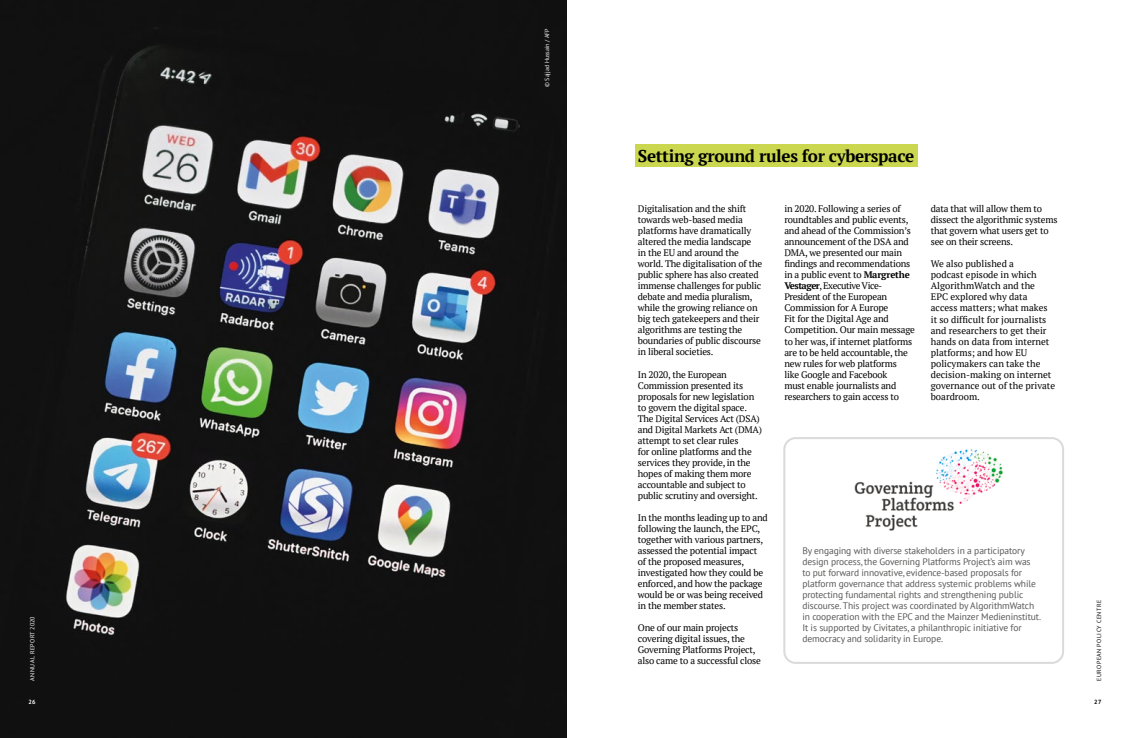
<style>
.page{position:relative;width:1134px;height:738px;background:#fff}
.page>*{position:absolute;margin:0;border:0;box-sizing:border-box;transform-origin:0 0}
.t1{font:700 17px "PT Serif";letter-spacing:-.02em;color:#000}
.t2{font:9.5px/11px "PT Serif";letter-spacing:-.02em;color:#000}
.t3{font:9.5px/11px "PT Sans";letter-spacing:-.01em;color:#575756}
.t4{font:9.5px/11px "PT Serif";color:#000}
.t5{font:6px "PT Sans";letter-spacing:.08em;color:#000}
.t6{font:6px "PT Sans";color:#fff}
.t7{font:6px "PT Sans";letter-spacing:.08em;color:#fff}
.t8{font:700 6px "PT Sans";color:#fff}
.t9{font:700 6px "PT Sans";color:#000}
.s1{font-weight:700}
</style>
<div class="page">
<img style="left:0;top:0;width:567px;height:737px">
<div style="left:635px;top:144px;width:282px;height:23px;background:#cbd84f"></div>
<div style="left:783px;top:437px;width:281px;height:226px;border:2px solid #dadada;border-radius:11px"></div>
<img style="left:854px;top:449px;width:149px;height:82px">
<p class="t7" style="left:28px;top:680px;width:66px;rotate:-90deg">ANNUAL REPORT 2020</p>
<p class="t8" style="left:28px;top:697px;width:9px">26</p>
<p class="t6" style="left:543px;top:87px;width:60px;rotate:-90deg">© Sajjad Hussain / AFP</p>
<h1 class="t1" style="left:638px;top:145px;width:278px">Setting ground rules for cyberspace</h1>
<p class="t2" style="left:638px;top:203px;width:126px">Digitalisation and the shift towards web-based media platforms have dramatically altered the media landscape<br>in the EU and around the world. The digitalisation of the public sphere has also created immense challenges for public debate and media pluralism, while the growing reliance on big tech gatekeepers and their algorithms are testing the boundaries of public discourse in liberal societies.</p>
<p class="t2" style="left:638px;top:368px;width:126px">In 2020, the European<br>Commission presented its proposals for new legislation to govern the digital space.<br>The Digital Services Act (DSA) and Digital Markets Act (DMA) attempt to set clear rules<br>for online platforms and the services they provide, in the hopes of making them more accountable and subject to public scrutiny and oversight.</p>
<p class="t2" style="left:638px;top:511px;width:131px">In the months leading up to and following the launch, the EPC, together with various partners, assessed the potential impact of the proposed measures, investigated how they could be enforced, and how the package would be or was being received in the member states.</p>
<p class="t2" style="left:638px;top:621px;width:125px">One of our main projects covering digital issues, the<br>Governing Platforms Project, also came to a successful close</p>
<p class="t2" style="left:784px;top:203px;width:132px">in 2020. Following a series of roundtables and public events, and ahead of the Commission’s announcement of the DSA and<br>DMA, we presented our main findings and recommendations in a public event to <span class="s1">Margrethe<br>Vestager</span>, Executive Vice-<br>President of the European<br>Commission for A Europe<br>Fit for the Digital Age and<br>Competition. Our main message to her was, if internet platforms are to be held accountable, the new rules for web platforms<br>like Google and Facebook<br>must enable journalists and researchers to gain access to</p>
<p class="t2" style="left:931px;top:203px;width:128px">data that will allow them to dissect the algorithmic systems that govern what users get to see on their screens.</p>
<p class="t4" style="left:931px;top:258px;width:126px">We also published a<br>podcast episode in which<br>AlgorithmWatch and the<br>EPC explored why data access matters; what makes it so difficult for journalists and researchers to get their hands on data from internet platforms; and how EU policymakers can take the decision-making on internet governance out of the private boardroom.</p>
<p class="t3" style="left:802px;top:544px;width:240px">By engaging with diverse stakeholders in a participatory design process, the Governing Platforms Project’s aim was<br>to put forward innovative, evidence-based proposals for platform governance that address systemic problems while protecting fundamental rights and strengthening public discourse. This project was coordinated by AlgorithmWatch in cooperation with the EPC and the Mainzer Medieninstitut.<br>It is supported by Civitates, a philanthropic initiative for democracy and solidarity in Europe.</p>
<p class="t5" style="left:1095px;top:680px;width:82px;rotate:-90deg">EUROPEAN POLICY CENTRE</p>
<p class="t9" style="left:1094px;top:697px;width:9px">27</p>
</div>
